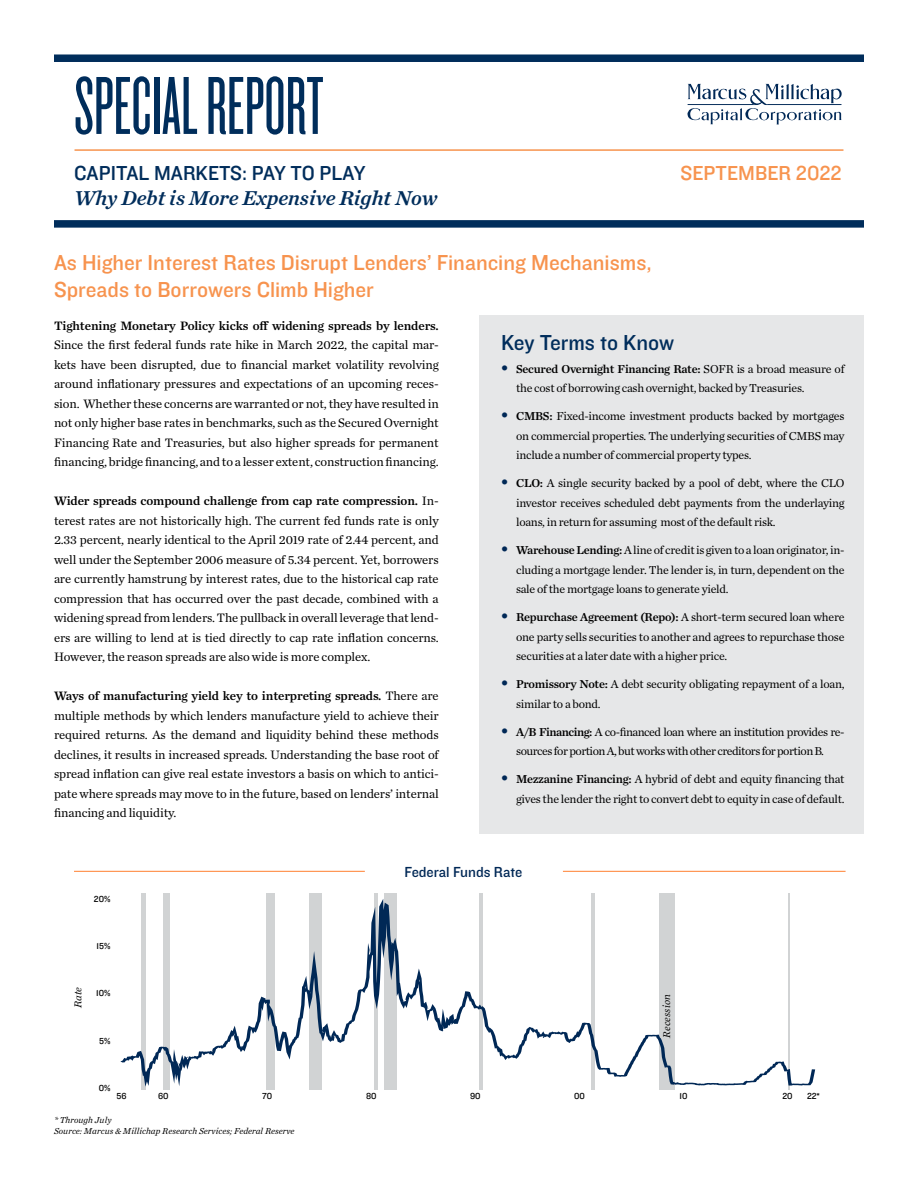
<style>
.page{position:relative;width:918px;height:1188px;background:#fff}
.page>*{position:absolute;margin:0;border:0;box-sizing:border-box;transform-origin:0 0}
.t1{font:85.5px "Knockout HTF26 Junior Flyweight";color:#002d5b}
.t2{font:22.5px/27px "Knockout 31 Junior Middlewt";color:#f7934e}
.t3{font:22.5px "Knockout 31 Junior Middlewt";color:#002d5b}
.t4{font:italic 21px "Chronicle Text G1 Semi";color:#002d5b}
.t5{font:21px "Knockout 31 Junior Middlewt";color:#002d5b}
.t6{font:21px "Knockout 31 Junior Middlewt";color:#f7934e}
.t7{font:15.15px "Knockout 31 Junior Middlewt";color:#002856}
.t8{font:12.75px/19.5px "Chronicle Text G1";letter-spacing:-.01em;color:#000;text-align:justify}
.t9{font:12.75px "Chronicle Text G1 Semi";letter-spacing:-.01em;color:#000}
.t10{font:12px/19.5px "Chronicle Text G1";letter-spacing:-.02em;color:#000;text-align:justify}
.t11{font:12px/19.5px "Chronicle Text G1";letter-spacing:-.04em;color:#000;text-align:center}
.t12{font:12px "Chronicle Text G1 Semi";letter-spacing:-.02em;color:#000}
.t13{font:italic 10.65px "Mercury Text G1";color:#000}
.t14{font:italic 10.65px "Chronicle Text G1";color:#000}
.t15{font:italic 9px/10.8px "Chronicle Text G1";letter-spacing:.005em;color:#000}
.t16{font:9px "Knockout 31 Junior Middlewt";color:#000}
.s1{font-family:"Chronicle Text G1"}
.s2{font-family:"Helvetica Neue LT Std";font-weight:300;font-size:14.25px;color:#002856}
.s3{font-family:"Chronicle Text G1 Semi"}
</style>
<div class="page">
<div style="left:479px;top:315px;width:385px;height:519px;background:#e6e7e8"></div>
<hr style="left:75px;top:149px;width:768px;height:2px;background:#f7934e">
<svg style="left:687px;top:84px;width:155px;height:40px"></svg>
<div style="left:54px;top:54px;width:810px;height:8px;background:#002d5b"></div>
<div style="left:54px;top:220px;width:810px;height:8px;background:#002d5b"></div>
<hr style="left:788px;top:893px;width:2px;height:197px;background:#d1d3d4">
<hr style="left:592px;top:893px;width:3px;height:197px;background:#d1d3d4">
<div style="left:659px;top:893px;width:16px;height:197px;background:#d1d3d4"></div>
<hr style="left:480px;top:893px;width:3px;height:197px;background:#d1d3d4">
<div style="left:384px;top:893px;width:13px;height:197px;background:#d1d3d4"></div>
<hr style="left:374px;top:893px;width:4px;height:197px;background:#d1d3d4">
<div style="left:164px;top:893px;width:6px;height:197px;background:#d1d3d4"></div>
<div style="left:267px;top:893px;width:8px;height:197px;background:#d1d3d4"></div>
<div style="left:309px;top:893px;width:13px;height:197px;background:#d1d3d4"></div>
<hr style="left:141px;top:893px;width:4px;height:197px;background:#d1d3d4">
<hr style="left:74px;top:871px;width:291px;height:1px;background:#ff7f30">
<hr style="left:563px;top:871px;width:283px;height:1px;background:#ff7f30">
<svg style="left:120px;top:899px;width:695px;height:188px"></svg>
<h1 class="t1" style="left:74px;top:65px;width:251px">SPECIAL REPORT</h1>
<h3 class="t5" style="left:74px;top:159px;width:293px">CAPITAL MARKETS: PAY TO PLAY</h3>
<h3 class="t4" style="left:74px;top:182px;width:365px">Why Debt is More Expensive Right Now</h3>
<h2 class="t2" style="left:54px;top:248px;width:599px">As Higher Interest Rates Disrupt Lenders’ Financing Mechanisms,<br>Spreads to Borrowers Climb Higher</h2>
<h3 class="t6" style="left:681px;top:158px;width:163px">SEPTEMBER 2022</h3>
<p class="t9" style="left:54px;top:315px;width:386px">Tightening Monetary Policy kicks off widening spreads by lenders.</p>
<p class="t8" style="left:54px;top:334px;width:386px">Since the first federal funds rate hike in March 2022, the capital mar&shy;kets have been disrupted, due to financial market volatility revolving around inflationary pressures and expectations of an upcoming reces&shy;sion. Whether these concerns are warranted or not, they have resulted in not only higher base rates in benchmarks, such as the Secured Overnight Financing Rate and Treasuries, but also higher spreads for permanent financing, bridge financing, and to a lesser extent, construction financing.</p>
<p class="t9" style="left:54px;top:491px;width:386px">Wider spreads compound challenge from cap rate compression. <span class="s1">In-</span></p>
<p class="t8" style="left:54px;top:510px;width:386px">terest rates are not historically high. The current fed funds rate is only 2.33 percent, nearly identical to the April 2019 rate of 2.44 percent, and well under the September 2006 measure of 5.34 percent. Yet, borrowers are currently hamstrung by interest rates, due to the historical cap rate compression that has occurred over the past decade, combined with a widening spread from lenders. The pullback in overall leverage that lend&shy;ers are willing to lend at is tied directly to cap rate inflation concerns.<br>However, the reason spreads are also wide is more complex.</p>
<p class="t9" style="left:54px;top:686px;width:386px">Ways of manufacturing yield key to interpreting spreads. <span class="s1">There are</span></p>
<p class="t8" style="left:54px;top:705px;width:386px">multiple methods by which lenders manufacture yield to achieve their required returns. As the demand and liquidity behind these methods declines, it results in increased spreads. Understanding the base root of spread inflation can give real estate investors a basis on which to antici&shy;pate where spreads may move to in the future, based on lenders’ internal financing and liquidity.</p>
<h2 class="t3" style="left:501px;top:327px;width:175px">Key Terms to Know</h2>
<p class="t12" style="left:501px;top:359px;width:345px"><span class="s2">•</span> Secured Overnight Financing Rate: <span class="s1">SOFR is a broad measure of</span></p>
<p class="t10" style="left:516px;top:378px;width:290px">the cost of borrowing cash overnight, backed by Treasuries.</p>
<p class="t10" style="left:516px;top:406px;width:330px;text-indent:-15px"><span class="s2">•</span> <span class="s3">CMBS:</span> Fixed-income investment products backed by mortgages on commercial properties. The underlying securities of CMBS may include a number of commercial property types.</p>
<p class="t10" style="left:516px;top:473px;width:330px;text-indent:-15px"><span class="s2">•</span> <span class="s3">CLO:</span> A single security backed by a pool of debt, where the CLO investor receives scheduled debt payments from the underlaying loans, in return for assuming most of the default risk.</p>
<p class="t10" style="left:516px;top:540px;width:330px;text-indent:-15px"><span class="s2">•</span> <span class="s3">Warehouse Lending:</span> A line of credit is given to a loan originator, in&shy;cluding a mortgage lender. The lender is, in turn, dependent on the sale of the mortgage loans to generate yield.</p>
<p class="t10" style="left:516px;top:607px;width:330px;text-indent:-15px"><span class="s2">•</span> <span class="s3">Repurchase Agreement (Repo):</span> A short-term secured loan where one party sells securities to another and agrees to repurchase those securities at a later date with a higher price.</p>
<p class="t10" style="left:516px;top:674px;width:330px;text-indent:-15px"><span class="s2">•</span> <span class="s3">Promissory Note:</span> A debt security obligating repayment of a loan, similar to a bond.</p>
<p class="t11" style="left:501px;top:721px;width:345px"><span class="s2">•</span> <span class="s3">A/B Financing:</span> A co-financed loan where an institution provides re&shy;sources for portion A, but works with other creditors for portion B.</p>
<p class="t10" style="left:501px;top:769px;width:345px;text-align:right"><span class="s2">•</span> <span class="s3">Mezzanine Financing:</span> A hybrid of debt and equity financing that gives the lender the right to convert debt to equity in case of default.</p>
<p class="t16" style="left:94px;top:893px;width:18px">20%</p>
<p class="t14" style="left:70px;top:1008px;width:22px;rotate:-90deg">Rate</p>
<p class="t16" style="left:97px;top:940px;width:15px">15%</p>
<p class="t16" style="left:96px;top:987px;width:16px">10%</p>
<p class="t16" style="left:99px;top:1034px;width:13px">5%</p>
<p class="t7" style="left:405px;top:862px;width:119px">Federal Funds Rate</p>
<p class="t13" style="left:659px;top:1038px;width:44px;rotate:-90deg">Recession</p>
<p class="t16" style="left:99px;top:1082px;width:13px">0%</p>
<p class="t16" style="left:117px;top:1090px;width:11px">56</p>
<p class="t16" style="left:158px;top:1090px;width:12px">60</p>
<p class="t16" style="left:262px;top:1090px;width:12px">70</p>
<p class="t16" style="left:366px;top:1090px;width:12px">80</p>
<p class="t16" style="left:470px;top:1090px;width:12px">90</p>
<p class="t16" style="left:574px;top:1090px;width:12px">00</p>
<p class="t16" style="left:680px;top:1090px;width:9px">10</p>
<p class="t16" style="left:782px;top:1090px;width:12px">20</p>
<p class="t16" style="left:807px;top:1090px;width:14px">22*</p>
<p class="t15" style="left:54px;top:1114px;width:242px">* Through July<br>Source: Marcus &amp; Millichap Research Services; Federal Reserve</p>
</div>
